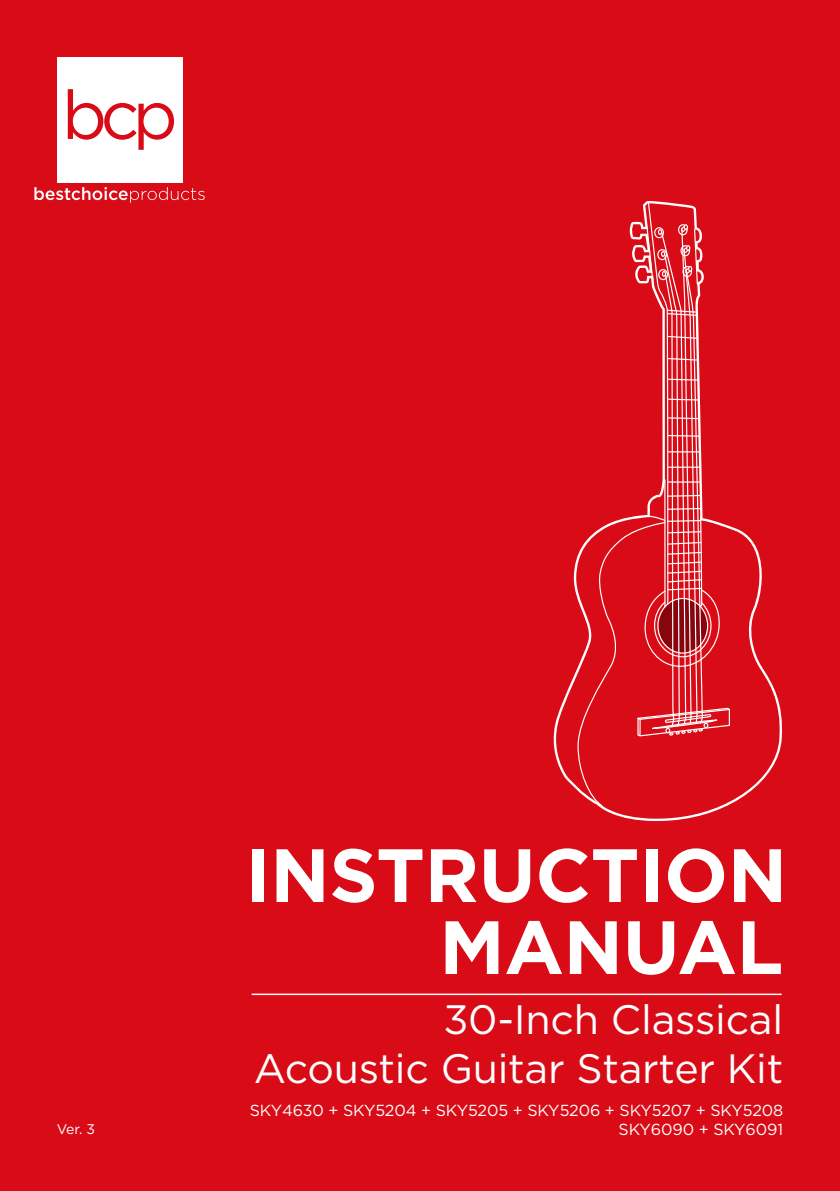
<style>
.page{position:relative;width:840px;height:1191px;background:#fff}
.page>*{position:absolute;margin:0;border:0;box-sizing:border-box;transform-origin:0 0}
.t1{font:700 75.2px/72px "Gotham";letter-spacing:-.005em;color:#fff;text-align:right}
.t2{font:41px/49.2px "Gotham";letter-spacing:-.005em;color:#fff;text-align:right}
.t3{font:16px "Gotham";letter-spacing:-.005em;color:#fff}
.t4{font:14px "Gotham";color:#fff}
</style>
<div class="page">
<div style="left:0;top:0;width:839px;height:1191px;background:#d90b17"></div>
<hr style="left:251px;top:993px;width:530px;height:2px;background:#fff">
<div style="left:57px;top:57px;width:125px;height:125px;background:#fff"></div>
<svg style="left:68px;top:89px;width:106px;height:61px"></svg>
<svg style="left:34px;top:187px;width:170px;height:16px"></svg>
<svg style="left:553px;top:526px;width:229px;height:278px"></svg>
<svg style="left:576px;top:201px;width:154px;height:620px"></svg>
<h1 class="t1" style="left:245px;top:839px;width:543px">INSTRUCTION<br>MANUAL</h1>
<h2 class="t2" style="left:254px;top:994px;width:530px">30-Inch Classical<br>Acoustic Guitar Starter Kit</h2>
<p class="t3" style="left:250px;top:1099px;width:534px">SKY4630 + SKY5204 + SKY5205 + SKY5206 + SKY5207 + SKY5208</p>
<p class="t4" style="left:57px;top:1120px;width:40px">Ver. 3</p>
<p class="t3" style="left:618px;top:1118px;width:166px">SKY6090 + SKY6091</p>
</div>
